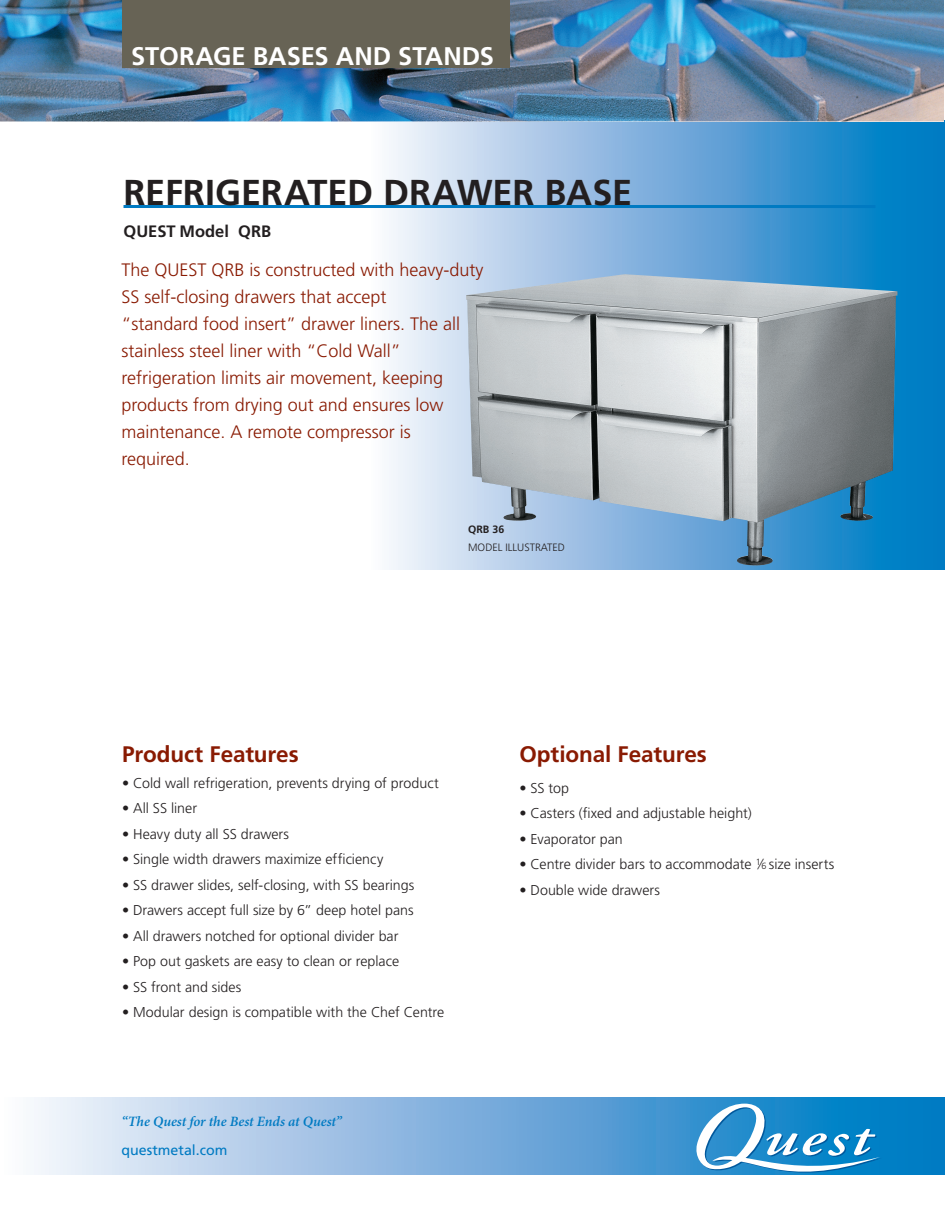
<style>
.page{position:relative;width:945px;height:1215px;background:#fff}
.page>*{position:absolute;margin:0;border:0;box-sizing:border-box;transform-origin:0 0}
.t1{font:700 36px "Frutiger";color:#231f20}
.PAGENAME-1_BOLD_17_2{font:700 25.5px "Frutiger";letter-spacing:-.005em;color:#fff}
.subhead{font:700 22.5px "Frutiger";letter-spacing:-.005em;color:#891a02}
.Intro_Text{font:300 18px/27px "Frutiger";color:#891a02}
.Mode{font:700 16.5px "Frutiger";color:#231f20}
.Larger_Bullets-11_13{font:300 14.25px "Frutiger";color:#231f20}
.Body_9_5pt{font:300 14.25px "Frutiger";color:#231f20}
.Body_9_5pt-2{font:italic 600 14.25px "Minion Pro";letter-spacing:-.005em;color:#007ac2}
.Body_9_5pt-3{font:14.25px "Frutiger";color:#007ac2}
.Body_9_5pt-4{font:300 10.65px/18px "Frutiger";color:#231f20}
.s1{font-weight:700}
.s2{font-size:9px}
</style>
<div class="page">
<div style="left:369px;top:120px;width:576px;height:450px;background:linear-gradient(to right,#fff3fb,#0071c0)"></div>
<img style="left:0;top:0;width:943px;height:121px">
<div style="left:0;top:1098px;width:945px;height:76px;background:linear-gradient(to right,#fff3fb,#0070bf)"></div>
<svg style="left:696px;top:1104px;width:186px;height:69px"></svg>
<hr style="left:124px;top:205px;width:751px;height:3px;background:#007ac2">
<div style="left:122px;top:0;width:388px;height:67px;background:#676355"></div>
<img style="left:466px;top:274px;width:432px;height:292px">
<p class="PAGENAME-1_BOLD_17_2" style="left:131px;top:41px;width:364px">STORAGE BASES AND STANDS</p>
<p class="t1" style="left:124px;top:171px;width:510px">REFRIGERATED DRAWER BASE</p>
<p class="Mode" style="left:124px;top:221px;width:149px">QUEST Model QRB</p>
<p class="Intro_Text" style="left:122px;top:256px;width:364px">The QUEST QRB is constructed with heavy-duty SS self-closing drawers that accept<br>“standard food insert” drawer liners. The all stainless steel liner with “Cold Wall” refrigeration limits air movement, keeping products from drying out and ensures low maintenance. A remote compressor is required.</p>
<p class="Body_9_5pt-4" style="left:468px;top:520px;width:98px"><span class="s1">QRB 36<br></span>MODEL ILLUSTRATED</p>
<p class="subhead" style="left:122px;top:741px;width:178px">Product Features</p>
<p class="Body_9_5pt" style="left:122px;top:775px;width:318px">• Cold wall refrigeration, prevents drying of product</p>
<p class="Larger_Bullets-11_13" style="left:122px;top:800px;width:77px">• All SS liner</p>
<p class="Larger_Bullets-11_13" style="left:122px;top:826px;width:169px">• Heavy duty all SS drawers</p>
<p class="Body_9_5pt" style="left:122px;top:851px;width:263px">• Single width drawers maximize efficiency</p>
<p class="Larger_Bullets-11_13" style="left:122px;top:877px;width:294px">• SS drawer slides, self-closing, with SS bearings</p>
<p class="Larger_Bullets-11_13" style="left:122px;top:902px;width:293px">• Drawers accept full size by 6” deep hotel pans</p>
<p class="Body_9_5pt" style="left:122px;top:928px;width:278px">• All drawers notched for optional divider bar</p>
<p class="Larger_Bullets-11_13" style="left:122px;top:953px;width:279px">• Pop out gaskets are easy to clean or replace</p>
<p class="Larger_Bullets-11_13" style="left:122px;top:979px;width:121px">• SS front and sides</p>
<p class="Larger_Bullets-11_13" style="left:122px;top:1004px;width:324px">• Modular design is compatible with the Chef Centre</p>
<p class="Body_9_5pt-2" style="left:122px;top:1111px;width:222px">“The Quest for the Best Ends at Quest”</p>
<p class="Body_9_5pt-3" style="left:122px;top:1141px;width:108px">questmetal.com</p>
<p class="subhead" style="left:519px;top:741px;width:189px">Optional Features</p>
<p class="Body_9_5pt" style="left:519px;top:780px;width:51px">• SS top</p>
<p class="Larger_Bullets-11_13" style="left:519px;top:805px;width:234px">• Casters (fixed and adjustable height)</p>
<p class="Larger_Bullets-11_13" style="left:519px;top:831px;width:105px">• Evaporator pan</p>
<p class="Larger_Bullets-11_13" style="left:519px;top:856px;width:316px">• Centre divider bars to accommodate <sup>1</sup>⁄<span class="s2">6</span> size inserts</p>
<p class="Larger_Bullets-11_13" style="left:519px;top:882px;width:142px">• Double wide drawers</p>
</div>
